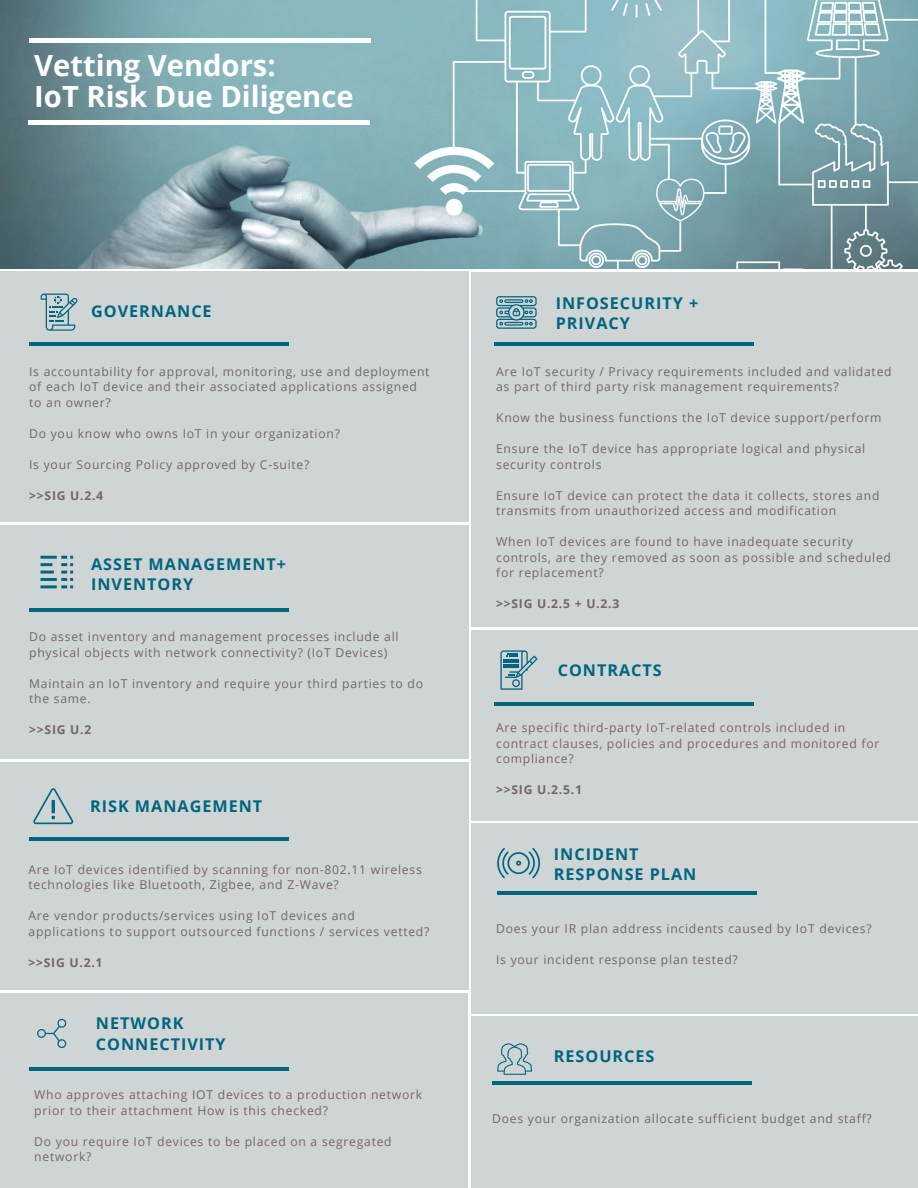
<style>
.page{position:relative;width:918px;height:1188px;background:#fff}
.page>*{position:absolute;margin:0;border:0;box-sizing:border-box;transform-origin:0 0}
.t1{font:700 29.25px/30.5px "Open Sans";color:#fff}
.t2{font:700 16.2px/20.2px "Open Sans";letter-spacing:.06em;color:#006680}
.t3{font:12.15px/15.5px "Open Sans";letter-spacing:.06em;color:#756763}
.t4{font:700 12.15px "Open Sans";letter-spacing:.06em;color:#756763}
</style>
<div class="page">
<img style="left:0;top:0;width:918px;height:269px">
<div style="left:29px;top:120px;width:341px;height:5px;background:#fff"></div>
<div style="left:0;top:271px;width:468px;height:251px;background:#cfd4d5"></div>
<svg style="left:41px;top:294px;width:36px;height:37px"></svg>
<div style="left:0;top:762px;width:468px;height:228px;background:#cfd4d5"></div>
<div style="left:471px;top:1017px;width:447px;height:171px;background:#cfd4d5"></div>
<div style="left:0;top:525px;width:468px;height:234px;background:#cfd4d5"></div>
<hr style="left:41px;top:556px;width:16px;height:3px;background:#006680">
<svg style="left:41px;top:563px;width:13px;height:11px"></svg>
<hr style="left:41px;top:578px;width:16px;height:3px;background:#006680">
<hr style="left:41px;top:585px;width:16px;height:3px;background:#006680">
<svg style="left:61px;top:556px;width:12px;height:32px"></svg>
<svg style="left:33px;top:788px;width:41px;height:36px"></svg>
<hr style="left:29px;top:342px;width:260px;height:4px;background:#006680">
<hr style="left:29px;top:608px;width:260px;height:4px;background:#006680">
<div style="left:471px;top:272px;width:447px;height:354px;background:#cfd4d5"></div>
<hr style="left:29px;top:838px;width:260px;height:3px;background:#006680">
<div style="left:0;top:993px;width:468px;height:195px;background:#cfd4d5"></div>
<svg style="left:37px;top:1019px;width:29px;height:29px"></svg>
<hr style="left:29px;top:1067px;width:260px;height:4px;background:#006680">
<svg style="left:496px;top:296px;width:41px;height:33px"></svg>
<div style="left:471px;top:630px;width:447px;height:190px;background:#cfd4d5"></div>
<svg style="left:500px;top:650px;width:38px;height:40px"></svg>
<hr style="left:494px;top:342px;width:260px;height:4px;background:#006680">
<hr style="left:494px;top:702px;width:260px;height:4px;background:#006680">
<div style="left:471px;top:823px;width:447px;height:190px;background:#cfd4d5"></div>
<svg style="left:497px;top:848px;width:43px;height:30px"></svg>
<hr style="left:497px;top:891px;width:259px;height:4px;background:#006680">
<svg style="left:497px;top:1043px;width:35px;height:32px"></svg>
<hr style="left:492px;top:1082px;width:260px;height:3px;background:#006680">
<div style="left:29px;top:38px;width:342px;height:5px;background:#fff"></div>
<h1 class="t1" style="left:34px;top:50px;width:321px">Vetting Vendors:<br>IoT Risk Due Diligence</h1>
<h2 class="t2" style="left:91px;top:301px;width:122px">GOVERNANCE</h2>
<p class="t3" style="left:29px;top:363px;width:402px">Is accountability for approval, monitoring, use and deployment of each IoT device and their associated applications assigned to an owner?</p>
<p class="t3" style="left:29px;top:425px;width:312px">Do you know who owns IoT in your organization?</p>
<p class="t3" style="left:29px;top:456px;width:282px">Is your Sourcing Policy approved by C-suite?</p>
<p class="t4" style="left:29px;top:487px;width:75px">&gt;&gt;SIG U.2.4</p>
<h2 class="t2" style="left:91px;top:553px;width:196px">ASSET MANAGEMENT+<br>INVENTORY</h2>
<p class="t3" style="left:29px;top:629px;width:371px">Do asset inventory and management processes include all physical objects with network connectivity? (IoT Devices)</p>
<p class="t3" style="left:29px;top:675px;width:395px">Maintain an IoT inventory and require your third parties to do the same.</p>
<p class="t4" style="left:29px;top:721px;width:64px">&gt;&gt;SIG U.2</p>
<h2 class="t2" style="left:90px;top:796px;width:174px">RISK MANAGEMENT</h2>
<p class="t3" style="left:29px;top:861px;width:395px">Are IoT devices identified by scanning for non-802.11 wireless technologies like Bluetooth, Zigbee, and Z-Wave?</p>
<p class="t3" style="left:29px;top:908px;width:402px">Are vendor products/services using IoT devices and applications to support outsourced functions / services vetted?</p>
<p class="t4" style="left:29px;top:954px;width:75px">&gt;&gt;SIG U.2.1</p>
<h2 class="t2" style="left:96px;top:1013px;width:131px">NETWORK<br>CONNECTIVITY</h2>
<p class="t3" style="left:34px;top:1087px;width:389px">Who approves attaching IOT devices to a production network prior to their attachment How is this checked?</p>
<p class="t3" style="left:34px;top:1133px;width:359px">Do you require IoT devices to be placed on a segregated network?</p>
<h2 class="t2" style="left:556px;top:293px;width:144px">INFOSECURITY +<br>PRIVACY</h2>
<p class="t3" style="left:496px;top:363px;width:397px">Are IoT security / Privacy requirements included and validated as part of third party risk management requirements?</p>
<p class="t3" style="left:496px;top:410px;width:387px">Know the business functions the IoT device support/perform</p>
<p class="t3" style="left:496px;top:441px;width:371px">Ensure the IoT device has appropriate logical and physical security controls</p>
<p class="t3" style="left:496px;top:487px;width:385px">Ensure IoT device can protect the data it collects, stores and transmits from unauthorized access and modification</p>
<p class="t3" style="left:496px;top:534px;width:396px">When IoT devices are found to have inadequate security controls, are they removed as soon as possible and scheduled for replacement?</p>
<p class="t4" style="left:496px;top:595px;width:125px">&gt;&gt;SIG U.2.5 + U.2.3</p>
<h2 class="t2" style="left:558px;top:660px;width:106px">CONTRACTS</h2>
<p class="t3" style="left:496px;top:720px;width:385px">Are specific third-party IoT-related controls included in contract clauses, policies and procedures and monitored for compliance?</p>
<p class="t4" style="left:496px;top:781px;width:87px">&gt;&gt;SIG U.2.5.1</p>
<h2 class="t2" style="left:554px;top:843px;width:144px">INCIDENT<br>RESPONSE PLAN</h2>
<p class="t3" style="left:496px;top:920px;width:377px">Does your IR plan address incidents caused by IoT devices?</p>
<p class="t3" style="left:496px;top:951px;width:243px">Is your incident response plan tested?</p>
<h2 class="t2" style="left:554px;top:1045px;width:102px">RESOURCES</h2>
<p class="t3" style="left:492px;top:1111px;width:381px">Does your organization allocate sufficient budget and staff?</p>
</div>
